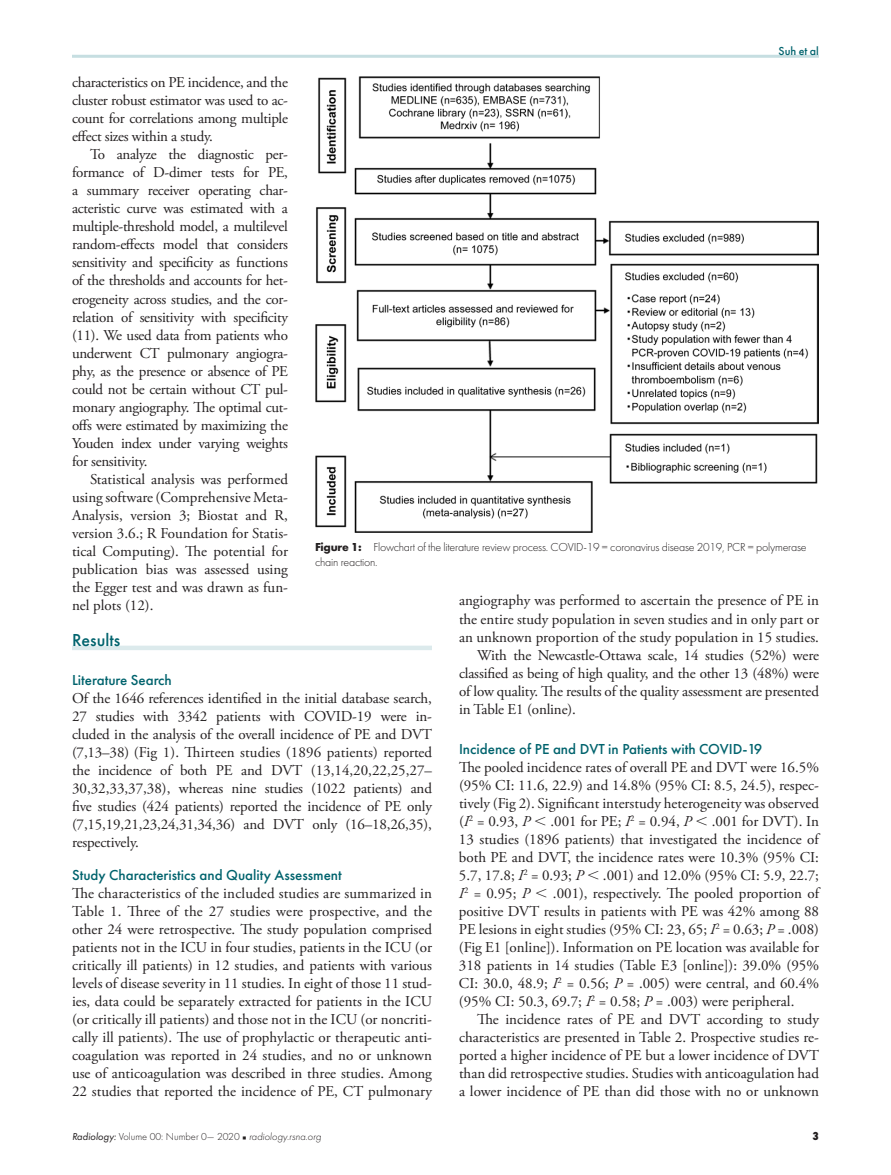
<style>
.page{position:relative;width:891px;height:1175px;background:#fff}
.page>*{position:absolute;margin:0;border:0;box-sizing:border-box;transform-origin:0 0}
.t1{font:500 18px "Futura PT";color:#00636d}
.t2{font:15px/18px "Adobe Garamond Pro";color:#231f20;text-align:justify}
.t3{font:500 15px "Futura PT";color:#00636d}
.t4{font:300 12px/15px "Futura PT";letter-spacing:-.02em;color:#231f20}
.t5{font:500 12px "Futura PT";color:#00636d}
.t6{font:800 12px "Futura PT Cond";color:#231f20}
.t7{font:300 10.5px "Futura PT";color:#231f20}
.s1{font-weight:700}
.s2{font-style:italic}
.s3{font-family:"Universal Greekwith Math Pi"}
.s4{font-weight:400;font-style:italic}
.s5{font-family:"Universal Newswith Comm Pi";font-weight:400;font-size:6px}
</style>
<div class="page">
<hr style="left:72px;top:55px;width:747px;height:3px;background:#c6dee1">
<div style="left:72px;top:645px;width:360px;height:5px;background:#dceaec"></div>
<img style="left:315px;top:76px;width:504px;height:456px">
<p class="t5" style="left:779px;top:44px;width:42px">Suh et al</p>
<p class="t2" style="left:72px;top:74px;width:218px">characteristics on PE incidence, and the cluster robust estimator was used to ac&shy;count for correlations among multiple effect sizes within a study.</p>
<p class="t2" style="left:72px;top:146px;width:218px;text-indent:18px">To analyze the diagnostic per&shy;formance of D-dimer tests for PE, a summary receiver operating char&shy;acteristic curve was estimated with a multiple-threshold model, a multilevel random-effects model that considers sensitivity and specificity as functions of the thresholds and accounts for het&shy;erogeneity across studies, and the cor&shy;relation of sensitivity with specificity (11). We used data from patients who underwent CT pulmonary angiogra&shy;phy, as the presence or absence of PE could not be certain without CT pul&shy;monary angiography. The optimal cut&shy;offs were estimated by maximizing the Youden index under varying weights for sensitivity.</p>
<p class="t2" style="left:72px;top:470px;width:218px;text-indent:18px">Statistical analysis was performed using software (Comprehensive Meta-Analysis, version 3; Biostat and R, version 3.6.; R Foundation for Statis&shy;tical Computing). The potential for publication bias was assessed using the Egger test and was drawn as fun&shy;nel plots (12).</p>
<p class="t1" style="left:72px;top:629px;width:50px">Results</p>
<p class="t3" style="left:72px;top:670px;width:101px">Literature Search</p>
<p class="t2" style="left:72px;top:689px;width:362px">Of the 1646 references identified in the initial database search, 27 studies with 3342 patients with COVID-19 were in&shy;cluded in the analysis of the overall incidence of PE and DVT (7,13–38) (Fig 1). Thirteen studies (1896 patients) reported the incidence of both PE and DVT (13,14,20,22,25,27– 30,32,33,37,38), whereas nine studies (1022 patients) and five studies (424 patients) reported the incidence of PE only (7,15,19,21,23,24,31,34,36) and DVT only (16–18,26,35), respectively.</p>
<p class="t3" style="left:72px;top:865px;width:271px">Study Characteristics and Quality Assessment</p>
<p class="t2" style="left:72px;top:884px;width:362px">The characteristics of the included studies are summarized in Table 1. Three of the 27 studies were prospective, and the other 24 were retrospective. The study population comprised patients not in the ICU in four studies, patients in the ICU (or critically ill patients) in 12 studies, and patients with various levels of disease severity in 11 studies. In eight of those 11 stud&shy;ies, data could be separately extracted for patients in the ICU (or critically ill patients) and those not in the ICU (or noncriti&shy;cally ill patients). The use of prophylactic or therapeutic anti&shy;coagulation was reported in 24 studies, and no or unknown use of anticoagulation was described in three studies. Among 22 studies that reported the incidence of PE, CT pulmonary</p>
<p class="t4" style="left:315px;top:539px;width:493px"><span class="s1">Figure 1:</span> Flowchart of the literature review process. COVID-19 = coronavirus disease 2019, PCR = polymerase chain reaction.</p>
<p class="t2" style="left:459px;top:592px;width:362px">angiography was performed to ascertain the presence of PE in</p>
<p class="t2" style="left:459px;top:610px;width:362px">the entire study population in seven studies and in only part or</p>
<p class="t2" style="left:459px;top:628px;width:361px">an unknown proportion of the study population in 15 studies.</p>
<p class="t2" style="left:477px;top:646px;width:344px">With the Newcastle-Ottawa scale, 14 studies (52%) were</p>
<p class="t2" style="left:459px;top:664px;width:362px">classified as being of high quality, and the other 13 (48%) were</p>
<p class="t2" style="left:459px;top:682px;width:362px">of low quality. The results of the quality assessment are presented</p>
<p class="t2" style="left:459px;top:700px;width:118px">in Table E1 (online).</p>
<p class="t3" style="left:459px;top:740px;width:305px">Incidence of PE and DVT in Patients with COVID-19</p>
<p class="t2" style="left:459px;top:759px;width:362px">The pooled incidence rates of overall PE and DVT were 16.5% (95% CI: 11.6, 22.9) and 14.8% (95% CI: 8.5, 24.5), respec&shy;tively (Fig 2). Significant interstudy heterogeneity was observed (<span class="s2">I</span><sup>2</sup> = 0.93, <span class="s2">P</span> <span class="s3">,</span> .001 for PE; <span class="s2">I</span><sup>2</sup> = 0.94, <span class="s2">P</span> <span class="s3">,</span> .001 for DVT). In 13 studies (1896 patients) that investigated the incidence of both PE and DVT, the incidence rates were 10.3% (95% CI:<br>5.7, 17.8; <span class="s2">I</span><sup>2</sup> = 0.93; <span class="s2">P</span> <span class="s3">,</span> .001) and 12.0% (95% CI: 5.9, 22.7; <span class="s2">I</span><sup>2</sup> = 0.95; <span class="s2">P</span> <span class="s3">,</span> .001), respectively. The pooled proportion of positive DVT results in patients with PE was 42% among 88<br>PE lesions in eight studies (95% CI: 23, 65; <span class="s2">I</span><sup>2</sup> = 0.63; <span class="s2">P</span> = .008) (Fig E1 [online]). Information on PE location was available for 318 patients in 14 studies (Table E3 [online]): 39.0% (95% CI: 30.0, 48.9; <span class="s2">I</span><sup>2</sup> = 0.56; <span class="s2">P</span> = .005) were central, and 60.4% (95% CI: 50.3, 69.7; <span class="s2">I</span><sup>2</sup> = 0.58; <span class="s2">P</span> = .003) were peripheral.</p>
<p class="t2" style="left:459px;top:1011px;width:362px;text-indent:18px">The incidence rates of PE and DVT according to study characteristics are presented in Table 2. Prospective studies re&shy;ported a higher incidence of PE but a lower incidence of DVT than did retrospective studies. Studies with anticoagulation had a lower incidence of PE than did those with no or unknown</p>
<p class="t7" style="left:72px;top:1131px;width:251px"><span class="s4">Radiology:</span> Volume 00: Number 0— 2020 <span class="s5">n</span> <span class="s2">radiology.rsna.org</span></p>
<p class="t6" style="left:813px;top:1129px;width:8px">3</p>
</div>
